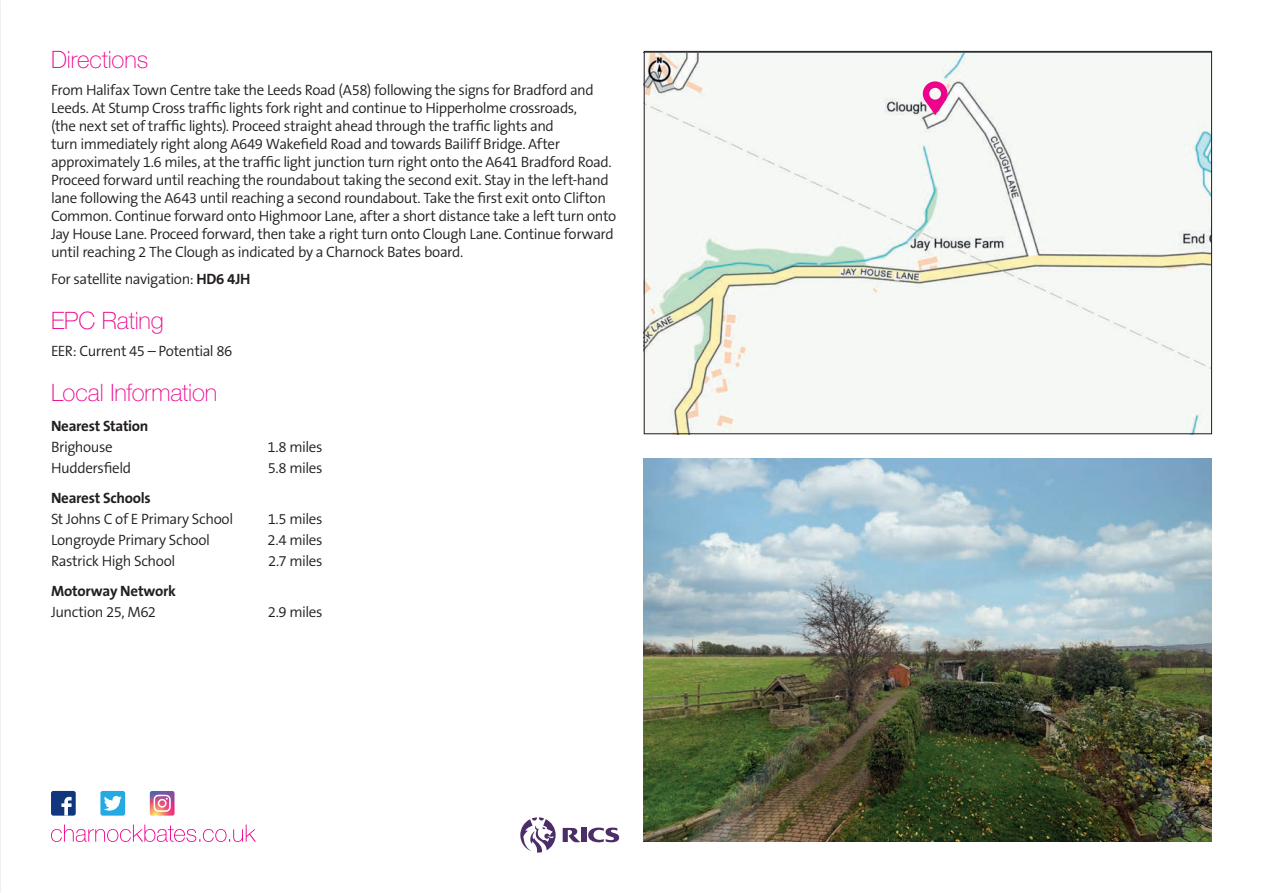
<style>
.page{position:relative;width:1263px;height:893px;background:#fff}
.page>*{position:absolute;margin:0;border:0;box-sizing:border-box;transform-origin:0 0}
.t1{font:100 24px "Helvetica Neue LT Std";letter-spacing:-.005em;color:#ed028c}
.t2{font:300 15px/18px "The Sans B4";letter-spacing:-.025em;color:#231f20}
.t3{font:700 15px "The Sans B7";letter-spacing:-.02em;color:#231f20}
.s1{font-family:"The Sans B7";font-weight:700}
</style>
<div class="page">
<svg style="left:588px;top:828px;width:31px;height:14px"></svg>
<div style="left:581px;top:828px;width:6px;height:14px;background:#4b2d67"></div>
<svg style="left:563px;top:828px;width:17px;height:14px"></svg>
<svg style="left:520px;top:817px;width:36px;height:36px"></svg>
<svg style="left:51px;top:824px;width:205px;height:18px"></svg>
<div style="left:100px;top:791px;width:25px;height:25px;background:#24aae1;border-radius:2px"></div>
<svg style="left:104px;top:796px;width:18px;height:15px"></svg>
<div style="left:51px;top:791px;width:25px;height:25px;background:#11367e;border-radius:2px"></div>
<svg style="left:61px;top:797px;width:11px;height:19px"></svg>
<img style="left:150px;top:791px;width:25px;height:25px">
<svg style="left:154px;top:795px;width:17px;height:17px"></svg>
<img style="left:646px;top:53px;width:564px;height:379px">
<svg style="left:923px;top:81px;width:24px;height:34px"></svg>
<img style="left:644px;top:459px;width:568px;height:383px">
<h1 class="t1" style="left:51px;top:46px;width:99px">Directions</h1>
<p class="t2" style="left:51px;top:82px;width:567px">From Halifax Town Centre take the Leeds Road (A58) following the signs for Bradford and Leeds. At Stump Cross traffic lights fork right and continue to Hipperholme crossroads,<br>(the next set of traffic lights). Proceed straight ahead through the traffic lights and<br>turn immediately right along A649 Wakefield Road and towards Bailiff Bridge. After approximately 1.6 miles, at the traffic light junction turn right onto the A641 Bradford Road.<br>Proceed forward until reaching the roundabout taking the second exit. Stay in the left-hand lane following the A643 until reaching a second roundabout. Take the first exit onto Clifton Common. Continue forward onto Highmoor Lane, after a short distance take a left turn onto Jay House Lane. Proceed forward, then take a right turn onto Clough Lane. Continue forward until reaching 2 The Clough as indicated by a Charnock Bates board.</p>
<p class="t2" style="left:51px;top:271px;width:201px">For satellite navigation: <span class="s1">HD6 4JH</span></p>
<h1 class="t1" style="left:51px;top:307px;width:114px">EPC Rating</h1>
<p class="t2" style="left:51px;top:343px;width:183px">EER: Current 45 – Potential 86</p>
<h1 class="t1" style="left:51px;top:379px;width:168px">Local Information</h1>
<p class="t3" style="left:51px;top:418px;width:99px">Nearest Station</p>
<p class="t2" style="left:51px;top:439px;width:63px">Brighouse</p>
<p class="t2" style="left:267px;top:439px;width:57px">1.8 miles</p>
<p class="t2" style="left:51px;top:460px;width:82px">Huddersfield</p>
<p class="t2" style="left:268px;top:460px;width:56px">5.8 miles</p>
<p class="t3" style="left:51px;top:490px;width:101px">Nearest Schools</p>
<p class="t2" style="left:51px;top:511px;width:184px">St Johns C of E Primary School</p>
<p class="t2" style="left:268px;top:511px;width:56px">1.5 miles</p>
<p class="t2" style="left:51px;top:532px;width:161px">Longroyde Primary School</p>
<p class="t2" style="left:268px;top:532px;width:56px">2.4 miles</p>
<p class="t2" style="left:51px;top:553px;width:126px">Rastrick High School</p>
<p class="t2" style="left:268px;top:553px;width:56px">2.7 miles</p>
<p class="t3" style="left:51px;top:583px;width:127px">Motorway Network</p>
<p class="t2" style="left:51px;top:604px;width:107px">Junction 25, M62</p>
<p class="t2" style="left:268px;top:604px;width:56px">2.9 miles</p>
</div>
